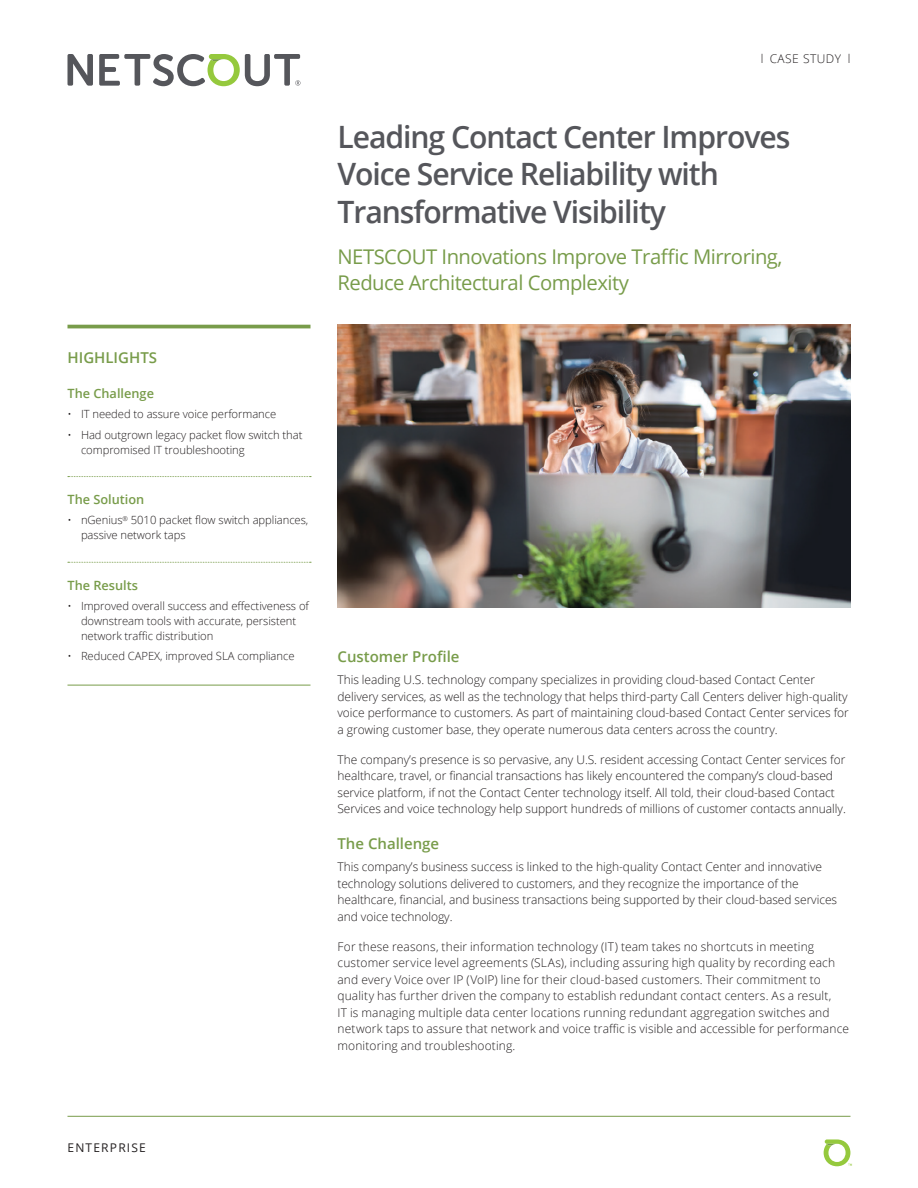
<style>
.page{position:relative;width:918px;height:1188px;background:#fff}
.page>*{position:absolute;margin:0;border:0;box-sizing:border-box;transform-origin:0 0}
.Document_Title{font:600 30.75px/37.5px "Open Sans";letter-spacing:-.035em;color:#55565b}
.Subtitle{font:20.25px/25.5px "Open Sans";letter-spacing:-.025em;color:#789c4a}
.Level_1_-_Heading{font:600 15px "Open Sans";color:#789c4a}
.Level_1_-_Section_He{font:600 15px "Open Sans";color:#789c4a}
.Level_2_-_Heading{font:600 12.75px "Open Sans";color:#789c4a}
.Body{font:300 12px/16.5px "Open Sans";letter-spacing:-.005em;color:#231f20}
.Body-2{font:300 12px "Open Sans";letter-spacing:.04em;color:#231f20}
.t1{font:12px "Open Sans";letter-spacing:.1em;color:#231f20}
.t2{font:300 11.25px/15px "Open Sans";letter-spacing:-.005em;color:#231f20}
</style>
<div class="page">
<svg style="left:68px;top:54px;width:25px;height:32px"></svg>
<svg style="left:99px;top:54px;width:201px;height:32px"></svg>
<hr style="left:68px;top:1116px;width:782px;height:1px;background:#789c4a">
<svg style="left:824px;top:1139px;width:28px;height:27px"></svg>
<img style="left:338px;top:324px;width:512px;height:284px">
<hr style="left:68px;top:325px;width:242px;height:3px;background:#789c4a">
<svg style="left:68px;top:476px;width:243px;height:1px"></svg>
<svg style="left:68px;top:562px;width:243px;height:1px"></svg>
<hr style="left:68px;top:685px;width:242px;height:1px;background:#789c4a">
<p class="Level_1_-_Section_He" style="left:68px;top:347px;width:91px">HIGHLIGHTS</p>
<p class="Level_2_-_Heading" style="left:68px;top:385px;width:88px">The Challenge</p>
<p class="t2" style="left:68px;top:406px;width:210px">• IT needed to assure voice performance</p>
<p class="t2" style="left:81px;top:427px;width:223px;text-indent:-14px">• Had outgrown legacy packet flow switch that compromised IT troubleshooting</p>
<p class="Level_2_-_Heading" style="left:68px;top:491px;width:78px">The Solution</p>
<p class="t2" style="left:81px;top:512px;width:229px;text-indent:-14px">• nGenius<sup>®</sup> 5010 packet flow switch appliances, passive network taps</p>
<p class="Level_2_-_Heading" style="left:68px;top:576px;width:72px">The Results</p>
<p class="t2" style="left:81px;top:598px;width:229px;text-indent:-14px">• Improved overall success and effectiveness of downstream tools with accurate, persistent network traffic distribution</p>
<p class="t2" style="left:68px;top:649px;width:229px">• Reduced CAPEX, improved SLA compliance</p>
<p class="Body-2" style="left:761px;top:51px;width:91px">l CASE STUDY l</p>
<p class="Document_Title" style="left:338px;top:117px;width:454px">Leading Contact Center Improves<br>Voice Service Reliability with<br>Transformative Visibility</p>
<p class="Subtitle" style="left:338px;top:244px;width:447px">NETSCOUT Innovations Improve Traffic Mirroring,<br>Reduce Architectural Complexity</p>
<p class="Level_1_-_Heading" style="left:338px;top:646px;width:124px">Customer Profile</p>
<p class="Body" style="left:338px;top:671px;width:513px">This leading U.S. technology company specializes in providing cloud-based Contact Center delivery services, as well as the technology that helps third-party Call Centers deliver high-quality voice performance to customers. As part of maintaining cloud-based Contact Center services for a growing customer base, they operate numerous data centers across the country.</p>
<p class="Body" style="left:338px;top:751px;width:510px">The company’s presence is so pervasive, any U.S. resident accessing Contact Center services for healthcare, travel, or financial transactions has likely encountered the company’s cloud-based service platform, if not the Contact Center technology itself. All told, their cloud-based Contact Services and voice technology help support hundreds of millions of customer contacts annually.</p>
<p class="Level_1_-_Heading" style="left:338px;top:834px;width:103px">The Challenge</p>
<p class="Body" style="left:338px;top:858px;width:501px">This company’s business success is linked to the high-quality Contact Center and innovative technology solutions delivered to customers, and they recognize the importance of the healthcare, financial, and business transactions being supported by their cloud-based services and voice technology.</p>
<p class="Body" style="left:338px;top:938px;width:513px">For these reasons, their information technology (IT) team takes no shortcuts in meeting customer service level agreements (SLAs), including assuring high quality by recording each and every Voice over IP (VoIP) line for their cloud-based customers. Their commitment to quality has further driven the company to establish redundant contact centers. As a result,<br>IT is managing multiple data center locations running redundant aggregation switches and network taps to assure that network and voice traffic is visible and accessible for performance monitoring and troubleshooting.</p>
<p class="t1" style="left:68px;top:1139px;width:80px">ENTERPRISE</p>
</div>
